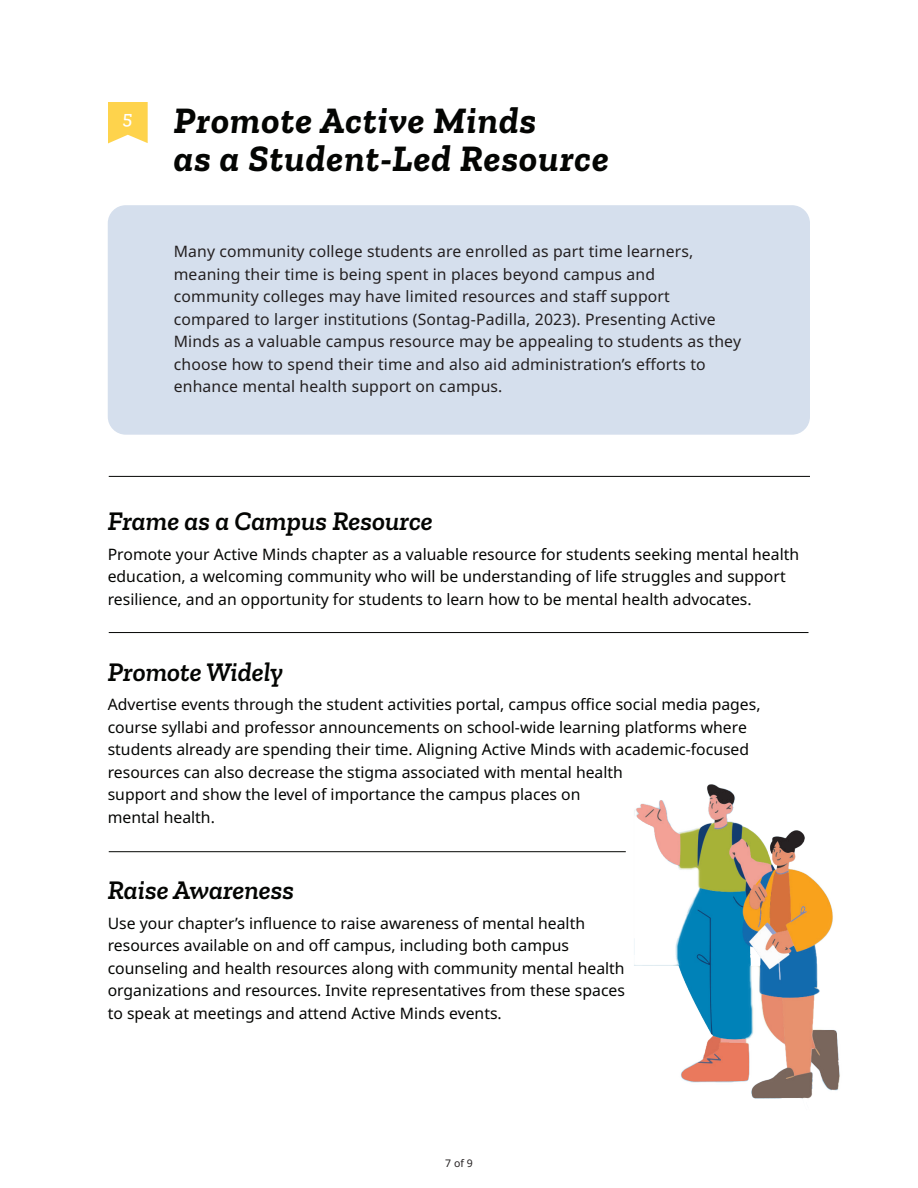
<style>
.page{position:relative;width:918px;height:1188px;background:#fff}
.page>*{position:absolute;margin:0;border:0;box-sizing:border-box;transform-origin:0 0}
.t1{font:italic 700 37.5px/37.5px "Zilla Slab";letter-spacing:.03em;color:#040503}
.t2{font:italic 600 27px "Zilla Slab";color:#040503}
.t3{font:italic 500 19.2px "Zilla Slab";color:#fff}
.t4{font:15.75px/22.5px "Noto Sans";color:#040503}
.t5{font:15.75px/22.5px "Noto Sans";letter-spacing:.01em;color:#231f20}
.t6{font:10.5px "Noto Sans";color:#231f20}
</style>
<div class="page">
<div style="left:108px;top:205px;width:702px;height:230px;background:#d5dfed;border-radius:18px"></div>
<svg style="left:108px;top:102px;width:40px;height:41px;background:#fed75e"></svg>
<hr style="left:109px;top:632px;width:700px;height:1px;background:#040503">
<hr style="left:109px;top:851px;width:517px;height:1px;background:#040503">
<hr style="left:109px;top:476px;width:701px;height:1px;background:#040503">
<img style="left:624px;top:784px;width:216px;height:315px">
<p class="t3" style="left:123px;top:107px;width:11px">5</p>
<p class="t1" style="left:174px;top:102px;width:437px">Promote Active Minds<br>as a Student-Led Resource</p>
<p class="t5" style="left:174px;top:241px;width:569px">Many community college students are enrolled as part time learners, meaning their time is being spent in places beyond campus and community colleges may have limited resources and staff support compared to larger institutions (Sontag-Padilla, 2023). Presenting Active Minds as a valuable campus resource may be appealing to students as they choose how to spend their time and also aid administration’s efforts to enhance mental health support on campus.</p>
<p class="t2" style="left:108px;top:506px;width:327px">Frame as a Campus Resource</p>
<p class="t4" style="left:108px;top:543px;width:693px">Promote your Active Minds chapter as a valuable resource for students seeking mental health education, a welcoming community who will be understanding of life struggles and support resilience, and an opportunity for students to learn how to be mental health advocates.</p>
<p class="t2" style="left:108px;top:657px;width:177px">Promote Widely</p>
<p class="t4" style="left:108px;top:694px;width:654px">Advertise events through the student activities portal, campus office social media pages, course syllabi and professor announcements on school-wide learning platforms where students already are spending their time. Aligning Active Minds with academic-focused resources can also decrease the stigma associated with mental health<br>support and show the level of importance the campus places on<br>mental health.</p>
<p class="t2" style="left:108px;top:875px;width:188px">Raise Awareness</p>
<p class="t4" style="left:108px;top:912px;width:519px">Use your chapter’s influence to raise awareness of mental health resources available on and off campus, including both campus counseling and health resources along with community mental health organizations and resources. Invite representatives from these spaces to speak at meetings and attend Active Minds events.</p>
<p class="t6" style="left:445px;top:1155px;width:29px">7 of 9</p>
</div>
